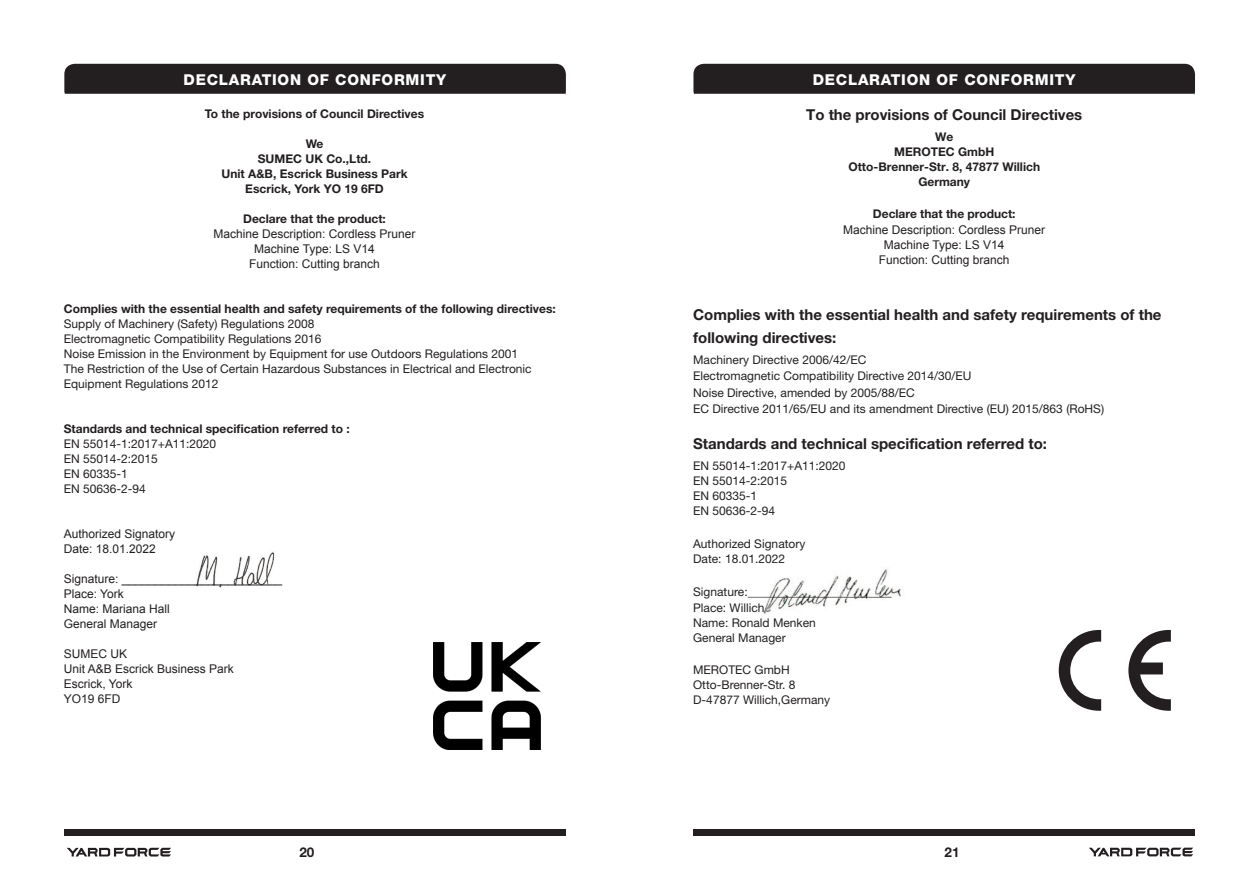
<style>
.page{position:relative;width:1259px;height:893px;background:#fff}
.page>*{position:absolute;margin:0;border:0;box-sizing:border-box;transform-origin:0 0}
.t1{font:700 15px/23.2px "Helvetica Neue LT Pro";color:#231f20}
.t2{font:800 15px "Helvetica Neue LT Pro";letter-spacing:.05em;color:#fff}
.t3{font:700 13.5px "Helvetica Neue LT Std";color:#231f20}
.t4{font:12px/15px "Helvetica Neue LT Std";color:#231f20}
.t5{font:12px "Arial";color:#231f20}
.t6{font:700 12px "Helvetica Neue LT Std";color:#231f20}
.t7{font:700 12px "Helvetica Neue LT Pro";color:#231f20}
</style>
<div class="page">
<div style="left:64px;top:829px;width:502px;height:7px;background:#231f20"></div>
<div style="left:693px;top:829px;width:502px;height:6px;background:#231f20"></div>
<svg style="left:67px;top:848px;width:104px;height:8px"></svg>
<svg style="left:1089px;top:848px;width:104px;height:8px"></svg>
<img style="left:196px;top:552px;width:79px;height:36px">
<svg style="left:64px;top:64px;width:502px;height:31px;background:#2c2829"></svg>
<img style="left:433px;top:642px;width:107px;height:107px">
<div style="left:693px;top:64px;width:502px;height:31px;background:#231f20"></div>
<img style="left:763px;top:569px;width:138px;height:46px">
<svg style="left:1058px;top:630px;width:43px;height:81px"></svg>
<svg style="left:1128px;top:630px;width:42px;height:81px"></svg>
<p class="t2" style="left:184px;top:71px;width:264px">DECLARATION OF CONFORMITY</p>
<p class="t6" style="left:205px;top:106px;width:221px">To the provisions of Council Directives</p>
<p class="t6" style="left:306px;top:136px;width:19px">We</p>
<p class="t6" style="left:258px;top:151px;width:115px">SUMEC UK Co.,Ltd.</p>
<p class="t6" style="left:221px;top:166px;width:187px">Unit A&amp;B, Escrick Business Park</p>
<p class="t6" style="left:245px;top:181px;width:140px">Escrick, York YO 19 6FD</p>
<p class="t6" style="left:243px;top:211px;width:144px">Declare that the product:</p>
<p class="t5" style="left:213px;top:226px;width:204px">Machine Description: Cordless Pruner</p>
<p class="t5" style="left:254px;top:241px;width:122px">Machine Type: LS V14</p>
<p class="t5" style="left:249px;top:256px;width:132px">Function: Cutting branch</p>
<p class="t6" style="left:64px;top:301px;width:493px">Complies with the essential health and safety requirements of the following directives:</p>
<p class="t4" style="left:64px;top:316px;width:252px">Supply of Machinery (Safety) Regulations 2008</p>
<p class="t4" style="left:64px;top:331px;width:259px">Electromagnetic Compatibility Regulations 2016</p>
<p class="t4" style="left:64px;top:346px;width:456px">Noise Emission in the Environment by Equipment for use Outdoors Regulations 2001</p>
<p class="t4" style="left:64px;top:361px;width:469px">The Restriction of the Use of Certain Hazardous Substances in Electrical and Electronic<br>Equipment Regulations 2012</p>
<p class="t6" style="left:64px;top:421px;width:287px">Standards and technical specification referred to :</p>
<p class="t4" style="left:64px;top:436px;width:154px">EN 55014-1:2017+A11:2020</p>
<p class="t4" style="left:64px;top:451px;width:96px">EN 55014-2:2015</p>
<p class="t4" style="left:64px;top:466px;width:66px">EN 60335-1</p>
<p class="t4" style="left:64px;top:481px;width:84px">EN 50636-2-94</p>
<p class="t5" style="left:64px;top:526px;width:113px">Authorized Signatory</p>
<p class="t5" style="left:64px;top:541px;width:94px">Date: 18.01.2022</p>
<p class="t5" style="left:64px;top:571px;width:220px">Signature: ________________________</p>
<p class="t5" style="left:64px;top:586px;width:62px">Place: York</p>
<p class="t5" style="left:64px;top:601px;width:108px">Name: Mariana Hall</p>
<p class="t5" style="left:64px;top:616px;width:95px">General Manager</p>
<p class="t5" style="left:64px;top:646px;width:65px">SUMEC UK</p>
<p class="t5" style="left:64px;top:661px;width:172px">Unit A&amp;B Escrick Business Park</p>
<p class="t5" style="left:64px;top:676px;width:70px">Escrick, York</p>
<p class="t5" style="left:64px;top:691px;width:58px">YO19 6FD</p>
<p class="t2" style="left:813px;top:71px;width:264px">DECLARATION OF CONFORMITY</p>
<p class="t1" style="left:806px;top:103px;width:278px">To the provisions of Council Directives</p>
<p class="t7" style="left:935px;top:129px;width:20px">We</p>
<p class="t7" style="left:894px;top:144px;width:102px">MEROTEC GmbH</p>
<p class="t7" style="left:848px;top:159px;width:193px">Otto-Brenner-Str. 8, 47877 Willich</p>
<p class="t7" style="left:918px;top:175px;width:53px">Germany</p>
<p class="t6" style="left:873px;top:207px;width:144px">Declare that the product:</p>
<p class="t5" style="left:843px;top:222px;width:204px">Machine Description: Cordless Pruner</p>
<p class="t5" style="left:884px;top:237px;width:122px">Machine Type: LS V14</p>
<p class="t5" style="left:879px;top:252px;width:132px">Function: Cutting branch</p>
<p class="t1" style="left:693px;top:303px;width:470px">Complies with the essential health and safety requirements of the following directives:</p>
<p class="t4" style="left:693px;top:352px;width:175px">Machinery Directive 2006/42/EC</p>
<p class="t4" style="left:693px;top:368px;width:280px">Electromagnetic Compatibility Directive 2014/30/EU</p>
<p class="t4" style="left:693px;top:385px;width:223px">Noise Directive, amended by 2005/88/EC</p>
<p class="t4" style="left:693px;top:401px;width:412px">EC Directive 2011/65/EU and its amendment Directive (EU) 2015/863 (RoHS)</p>
<p class="t1" style="left:693px;top:432px;width:355px">Standards and technical specification referred to:</p>
<p class="t4" style="left:693px;top:458px;width:154px">EN 55014-1:2017+A11:2020</p>
<p class="t4" style="left:693px;top:473px;width:96px">EN 55014-2:2015</p>
<p class="t4" style="left:693px;top:488px;width:66px">EN 60335-1</p>
<p class="t4" style="left:693px;top:503px;width:84px">EN 50636-2-94</p>
<p class="t4" style="left:693px;top:536px;width:114px">Authorized Signatory</p>
<p class="t4" style="left:693px;top:551px;width:93px">Date: 18.01.2022</p>
<p class="t4" style="left:693px;top:584px;width:200px">Signature:________________________</p>
<p class="t4" style="left:693px;top:600px;width:73px">Place: Willich</p>
<p class="t4" style="left:693px;top:615px;width:124px">Name: Ronald Menken</p>
<p class="t4" style="left:693px;top:630px;width:94px">General Manager</p>
<p class="t4" style="left:693px;top:662px;width:98px">MEROTEC GmbH</p>
<p class="t4" style="left:693px;top:677px;width:104px">Otto-Brenner-Str. 8</p>
<p class="t4" style="left:693px;top:692px;width:138px">D-47877 Willich,Germany</p>
<p class="t3" style="left:299px;top:844px;width:17px">20</p>
<p class="t3" style="left:944px;top:844px;width:17px">21</p>
</div>
